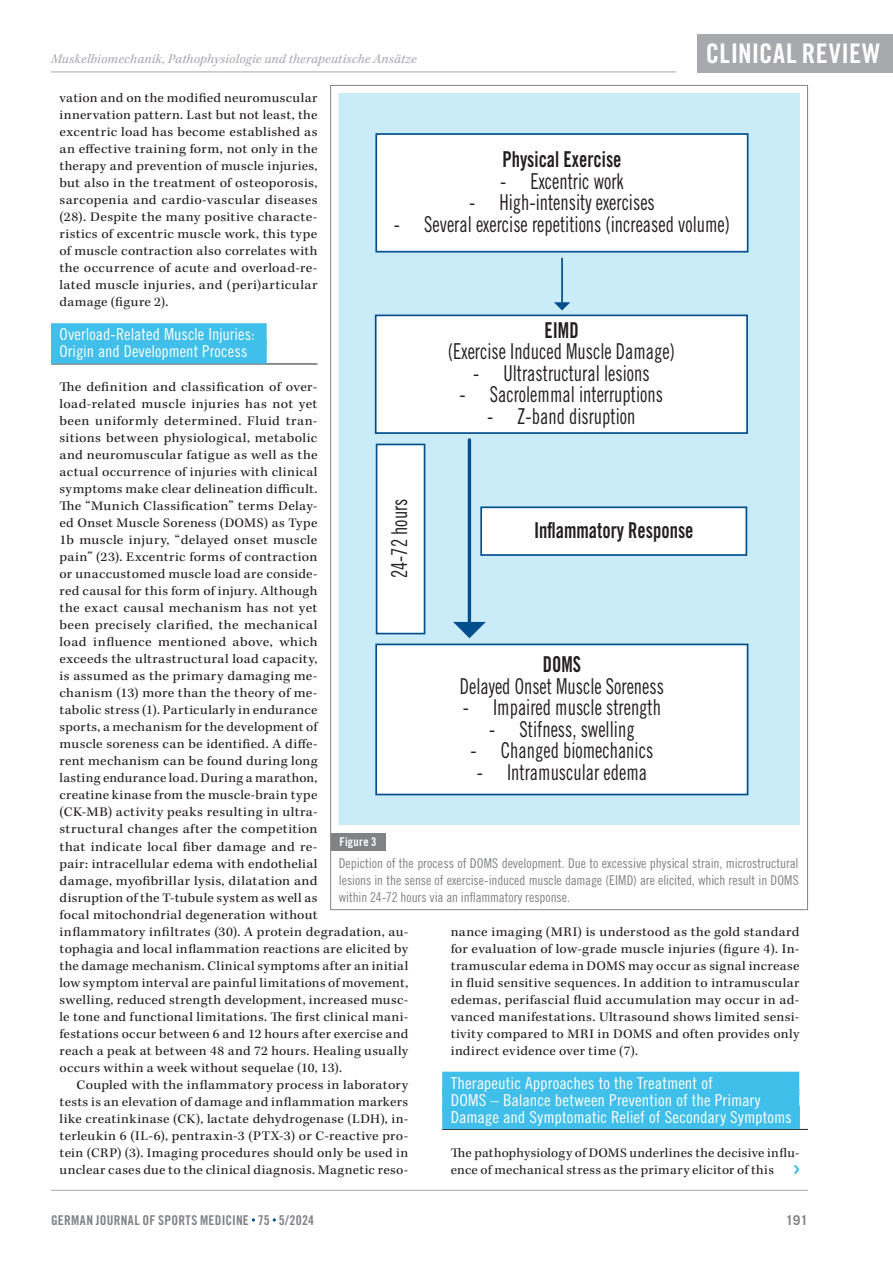
<style>
.page{position:relative;width:893px;height:1263px;background:#fff}
.page>*{position:absolute;margin:0;border:0;box-sizing:border-box;transform-origin:0 0}
.t1{font:27px "Trade Gothic LT Std Bd Cn 20";color:#fff}
.t2{font:21.9px "Trade Gothic LT Std Cn 18";color:#231f20;scale:.85 1}
.t3{font:21.9px "Trade Gothic LT Std Bd Cn 20";color:#231f20;scale:.85 1}
.t4{font:16.5px/17px "Trade Gothic LT Std Cn 18";color:#fff}
.t5{font:13.5px/17px "Kepler Std";letter-spacing:.025em;color:#231f20;scale:1.07 1}
.t6{font:13.5px/17px "Kepler Std";letter-spacing:.025em;color:#231f20;text-align:justify;scale:1.05 1}
.t7{font:13.5px/17px "Kepler Std";letter-spacing:.025em;color:#231f20;text-align:justify;scale:1.06 1}
.t8{font:13.5px/17px "Trade Gothic LT Std Cn 18";letter-spacing:-.005em;color:#808285;text-align:justify}
.t9{font:13.5px/17px "Kepler Std";letter-spacing:.025em;color:#231f20}
.t10{font:italic 13.5px "Kepler Std";letter-spacing:.015em;color:#a8a9ad}
.t11{font:13.5px "Trade Gothic LT Std Bd Cn 20";letter-spacing:.02em;color:#808285}
.t12{font:700 13.5px "Trade Gothic LT Std";color:#808285}
.t13{font:12px "Trade Gothic LT Std Bd Cn 20";letter-spacing:.02em;color:#fff}
</style>
<div class="page">
<div style="left:697px;top:34px;width:196px;height:38px;background:#a8a9ad"></div>
<hr style="left:51px;top:72px;width:625px;height:1px;background:#a8a9ad">
<hr style="left:51px;top:1190px;width:757px;height:1px;background:#a8a9ad">
<svg style="left:793px;top:1165px;width:6px;height:9px"></svg>
<div style="left:51px;top:323px;width:216px;height:24px;background:#3fbfe9"></div>
<hr style="left:51px;top:364px;width:266px;height:1px;background:#231f20">
<div style="left:51px;top:340px;width:216px;height:24px;background:#3fbfe9"></div>
<div style="left:442px;top:1072px;width:357px;height:23px;background:#3fbfe9"></div>
<div style="left:442px;top:1089px;width:357px;height:23px;background:#3fbfe9"></div>
<hr style="left:442px;top:1129px;width:366px;height:1px;background:#231f20">
<div style="left:442px;top:1106px;width:358px;height:23px;background:#3fbfe9"></div>
<div style="left:331px;top:833px;width:54px;height:17px;background:#808285"></div>
<div style="left:339px;top:94px;width:460px;height:731px;background:#caebf8"></div>
<div style="left:376px;top:134px;width:372px;height:118px;background:#fff"></div>
<div style="left:375px;top:133px;width:373px;height:120px;border:2px solid #004f8d"></div>
<hr style="left:561px;top:258px;width:2px;height:45px;background:#004f8d">
<svg style="left:554px;top:302px;width:16px;height:8px"></svg>
<div style="left:377px;top:444px;width:48px;height:190px;background:#fff"></div>
<div style="left:376px;top:444px;width:49px;height:190px;border:2px solid #004f8d"></div>
<div style="left:481px;top:507px;width:265px;height:48px;background:#fff"></div>
<div style="left:480px;top:506px;width:267px;height:50px;border:2px solid #004f8d"></div>
<hr style="left:468px;top:440px;width:3px;height:184px;background:#004f8d">
<svg style="left:453px;top:622px;width:33px;height:16px"></svg>
<div style="left:376px;top:315px;width:371px;height:118px;background:#fff"></div>
<div style="left:375px;top:315px;width:373px;height:119px;border:2px solid #004f8d"></div>
<div style="left:376px;top:644px;width:372px;height:150px;background:#fff"></div>
<div style="left:375px;top:644px;width:373px;height:151px;border:2px solid #004f8d"></div>
<h1 class="t1" style="left:706px;top:37px;width:26px">Clinical</h1>
<h1 class="t1" style="left:802px;top:37px;width:28px">Review</h1>
<p class="t10" style="left:51px;top:51px;width:367px">Muskelbiomechanik, Pathophysiologie und therapeutische Ansätze</p>
<p class="t6" style="left:60px;top:90px;width:247px">vation and on the modified neuromuscular innervation pattern. Last but not least, the excentric load has become established as an effective training form, not only in the therapy and prevention of muscle injuries, but also in the treatment of osteoporosis, sarcopenia and cardio-vascular diseases (28). Despite the many positive characte&shy;ristics of excentric muscle work, this type of muscle contraction also correlates with the occurrence of acute and overload-re&shy;lated muscle injuries, and (peri)articular damage (figure 2).</p>
<p class="t4" style="left:60px;top:326px;width:197px">Overload-Related Muscle Injuries:<br>Origin and Development Process</p>
<p class="t5" style="left:60px;top:379px;width:327px">The definition and classification of over-<br>load-related muscle injuries has not yet<br>been uniformly determined. Fluid tran-<br>sitions between physiological, metabolic<br>and neuromuscular fatigue as well as the<br>actual occurrence of injuries with clinical<br>symptoms make clear delineation difficult.<br>The “Munich Classification” terms Delay-<br>ed Onset Muscle Soreness (DOMS) as Type<br>1b muscle injury, “delayed onset muscle<br>pain” (23). Excentric forms of contraction<br>or unaccustomed muscle load are conside-<br>red causal for this form of injury. Although<br>the exact causal mechanism has not yet<br>been precisely clarified, the mechanical<br>load influence mentioned above, which<br>exceeds the ultrastructural load capacity,<br>is assumed as the primary damaging me-<br>chanism (13) more than the theory of me-<br>tabolic stress (1). Particularly in endurance<br>sports, a mechanism for the development of<br>muscle soreness can be identified. A diffe-<br>rent mechanism can be found during long<br>lasting endurance load. During a marathon,<br>creatine kinase from the muscle-brain type<br>(CK-MB) activity peaks resulting in ultra-<br>structural changes after the competition<br>that indicate local fiber damage and re-<br>pair: intracellular edema with endothelial<br>damage, myofibrillar lysis, dilatation and<br>disruption of the T-tubule system as well as<br>focal mitochondrial degeneration without<br>inflammatory infiltrates (30). A protein degradation, au&shy;tophagia and local inflammation reactions are elicited by the damage mechanism. Clinical symptoms after an initial low symptom interval are painful limitations of movement, swelling, reduced strength development, increased musc&shy;le tone and functional limitations. The first clinical mani&shy;festations occur between 6 and 12 hours after exercise and reach a peak at between 48 and 72 hours. Healing usually occurs within a week without sequelae (10, 13).</p>
<p class="t5" style="left:60px;top:1076px;width:327px;text-align:justify;text-indent:17px">Coupled with the inflammatory process in laboratory tests is an elevation of damage and inflammation markers like creatinkinase (CK), lactate dehydrogenase (LDH), in&shy;terleukin 6 (IL-6), pentraxin-3 (PTX-3) or C-reactive pro&shy;tein (CRP) (3). Imaging procedures should only be used in unclear cases due to the clinical diagnosis. Magnetic reso-</p>
<h2 class="t3" style="left:502px;top:146px;width:142px">Physical Exercise</h2>
<h2 class="t2" style="left:500px;top:168px;width:147px">- Excentric work</h2>
<h2 class="t2" style="left:469px;top:189px;width:220px">- High-intensity exercises</h2>
<h2 class="t2" style="left:394px;top:211px;width:397px">- Several exercise repetitions (increased volume)</h2>
<h2 class="t3" style="left:544px;top:317px;width:42px">EIMD</h2>
<h2 class="t2" style="left:448px;top:339px;width:268px">(Exercise Induced Muscle Damage)</h2>
<h2 class="t2" style="left:473px;top:360px;width:209px">- Ultrastructural lesions</h2>
<h2 class="t2" style="left:460px;top:382px;width:241px">- Sacrolemmal interruptions</h2>
<h2 class="t2" style="left:487px;top:403px;width:176px">- Z-band disruption</h2>
<h2 class="t2" style="left:386px;top:578px;width:95px;rotate:-90deg">24-72 hours</h2>
<h2 class="t3" style="left:534px;top:516px;width:189px">Inflammatory Response</h2>
<h2 class="t3" style="left:543px;top:651px;width:47px">DOMS</h2>
<h2 class="t2" style="left:460px;top:673px;width:242px">Delayed Onset Muscle Soreness</h2>
<h2 class="t2" style="left:463px;top:695px;width:235px">- Impaired muscle strength</h2>
<h2 class="t2" style="left:489px;top:716px;width:173px">- Stifness, swelling</h2>
<h2 class="t2" style="left:471px;top:737px;width:216px">- Changed biomechanics</h2>
<h2 class="t2" style="left:477px;top:759px;width:202px">- Intramuscular edema</h2>
<p class="t13" style="left:339px;top:835px;width:39px">Figure 3</p>
<p class="t8" style="left:339px;top:854px;width:461px">Depiction of the process of DOMS development. Due to excessive physical strain, microstructural lesions in the sense of exercise-induced muscle damage (EIMD) are elicited, which result in DOMS within 24-72 hours via an inflammatory response.</p>
<p class="t7" style="left:451px;top:923px;width:330px">nance imaging (MRI) is understood as the gold standard for evaluation of low-grade muscle injuries (figure 4). In&shy;tramuscular edema in DOMS may occur as signal increase in fluid sensitive sequences. In addition to intramuscular edemas, perifascial fluid accumulation may occur in ad&shy;vanced manifestations. Ultrasound shows limited sensi&shy;tivity compared to MRI in DOMS and often provides only indirect evidence over time (7).</p>
<p class="t4" style="left:451px;top:1074px;width:343px">Therapeutic Approaches to the Treatment of<br>DOMS – Balance between Prevention of the Primary<br>Damage and Symptomatic Relief of Secondary Symptoms</p>
<p class="t9" style="left:451px;top:1144px;width:350px">The pathophysiology of DOMS underlines the decisive influ&shy;ence of mechanical stress as the primary elicitor of this</p>
<p class="t11" style="left:51px;top:1212px;width:265px">GERMAN JOURNAL OF SPORTS MEDICINE 75 5/2024</p>
<p class="t12" style="left:786px;top:1211px;width:24px">191</p>
</div>
